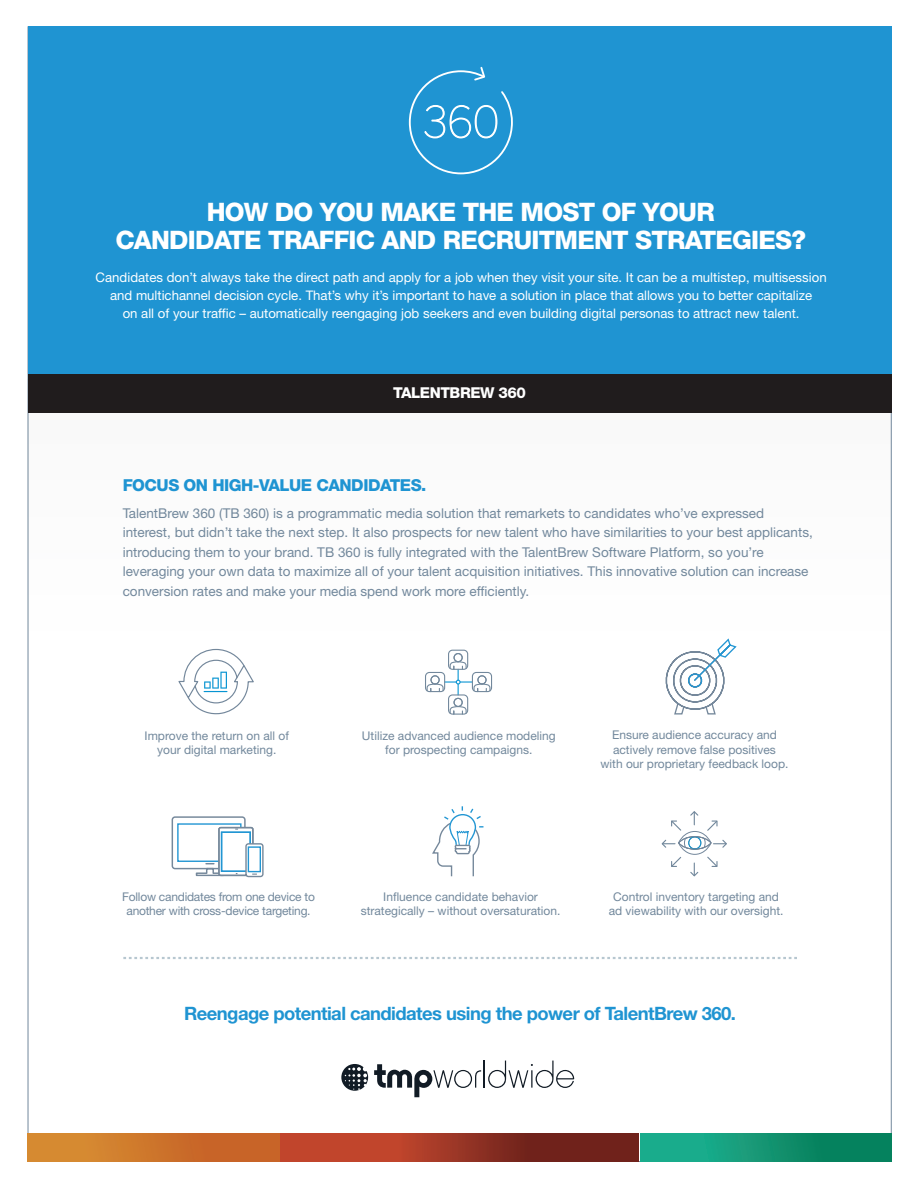
<style>
.page{position:relative;width:918px;height:1188px;background:#fff}
.page>*{position:absolute;margin:0;border:0;box-sizing:border-box;transform-origin:0 0}
.t1{font:800 25.5px/28.5px "Helvetica Neue LT Std";letter-spacing:-.03em;color:#fff;text-align:center}
.t2{font:700 18.45px "Helvetica Neue LT Std";letter-spacing:-.03em;color:#1f94d2}
.t3{font:800 16.5px "Helvetica Neue LT Std";letter-spacing:-.03em;color:#1f94d2}
.t4{font:800 15px "Helvetica Neue LT Std";letter-spacing:-.03em;color:#fff}
.t5{font:13.5px/19.5px "Helvetica Neue LT Std";color:#72889c}
.t6{font:13.2px/18px "Helvetica Neue LT Std";color:#fff;text-align:center}
.t7{font:12px/14.2px "Helvetica Neue LT Std";color:#72889c;text-align:center}
.t8{font:12px/14.2px "Helvetica Neue LT Std";letter-spacing:-.02em;color:#72889c;text-align:center}
</style>
<div class="page">
<div style="left:28px;top:26px;width:864px;height:350px;background:#1f94d2"></div>
<svg style="left:123px;top:957px;width:674px;height:2px"></svg>
<svg style="left:374px;top:1061px;width:200px;height:36px"></svg>
<svg style="left:341px;top:1064px;width:27px;height:27px"></svg>
<svg style="left:408px;top:66px;width:105px;height:109px"></svg>
<div style="left:28px;top:1134px;width:251px;height:28px;background:linear-gradient(to right,#d89032,#c45b26)"></div>
<svg style="left:281px;top:1134px;width:357px;height:28px;background:#983424"></svg>
<div style="left:640px;top:1134px;width:252px;height:28px;background:linear-gradient(to right,#1fb394,#037954)"></div>
<svg style="left:690px;top:863px;width:9px;height:13px"></svg>
<svg style="left:671px;top:857px;width:11px;height:10px"></svg>
<svg style="left:707px;top:856px;width:11px;height:11px"></svg>
<div style="left:678px;top:831px;width:33px;height:24px;border:1px solid #73879b;border-radius:50%"></div>
<svg style="left:662px;top:811px;width:65px;height:39px"></svg>
<div style="left:688px;top:836px;width:13px;height:13px;border:1px solid #0794d2;border-radius:50%"></div>
<div style="left:678px;top:836px;width:33px;height:14px;border:1px solid #73879b;border-radius:50%"></div>
<svg style="left:178px;top:648px;width:76px;height:67px"></svg>
<hr style="left:445px;top:681px;width:27px;height:2px;background:#0794d2">
<div style="left:454px;top:653px;width:9px;height:9px;border:1px solid #72889c;border-radius:50%"></div>
<div style="left:448px;top:650px;width:20px;height:20px;border:1px solid #72889c;border-radius:4px"></div>
<div style="left:454px;top:698px;width:9px;height:9px;border:1px solid #72889c;border-radius:50%"></div>
<svg style="left:450px;top:705px;width:16px;height:8px"></svg>
<div style="left:448px;top:694px;width:20px;height:21px;border:1px solid #72889c;border-radius:4px"></div>
<div style="left:477px;top:675px;width:10px;height:10px;border:1px solid #72889c;border-radius:50%"></div>
<svg style="left:473px;top:682px;width:18px;height:10px"></svg>
<div style="left:472px;top:672px;width:20px;height:20px;border:1px solid #72889c;border-radius:4px"></div>
<svg style="left:426px;top:660px;width:41px;height:35px"></svg>
<div style="left:425px;top:672px;width:20px;height:20px;border:1px solid #72889c;border-radius:4px"></div>
<div style="left:245px;top:843px;width:19px;height:34px;border:1px solid #75889b;border-radius:2px"></div>
<div style="left:248px;top:846px;width:13px;height:26px;border:1px solid #2296d3"></div>
<svg style="left:171px;top:816px;width:86px;height:60px"></svg>
<div style="left:28px;top:374px;width:864px;height:39px;background:#201c1d"></div>
<svg style="left:432px;top:806px;width:51px;height:71px"></svg>
<svg style="left:665px;top:638px;width:72px;height:77px"></svg>
<p class="t1" style="left:115px;top:197px;width:692px">HOW DO YOU MAKE THE MOST OF YOUR<br>CANDIDATE TRAFFIC AND RECRUITMENT STRATEGIES?</p>
<p class="t6" style="left:96px;top:268px;width:733px">Candidates don’t always take the direct path and apply for a job when they visit your site. It can be a multistep, multisession and multichannel decision cycle. That’s why it’s important to have a solution in place that allows you to better capitalize<br>on all of your traffic – automatically reengaging job seekers and even building digital personas to attract new talent.</p>
<p class="t4" style="left:393px;top:384px;width:134px">TALENTBREW 360</p>
<p class="t3" style="left:123px;top:476px;width:305px">FOCUS ON HIGH-VALUE CANDIDATES.</p>
<p class="t5" style="left:123px;top:503px;width:692px">TalentBrew 360 (TB 360) is a programmatic media solution that remarkets to candidates who’ve expressed interest, but didn’t take the next step. It also prospects for new talent who have similarities to your best applicants, introducing them to your brand. TB 360 is fully integrated with the TalentBrew Software Platform, so you’re leveraging your own data to maximize all of your talent acquisition initiatives. This innovative solution can increase conversion rates and make your media spend work more efficiently.</p>
<p class="t7" style="left:145px;top:728px;width:146px">Improve the return on all of your digital marketing.</p>
<p class="t7" style="left:362px;top:728px;width:195px">Utilize advanced audience modeling for prospecting campaigns.</p>
<p class="t7" style="left:600px;top:728px;width:190px">Ensure audience accuracy and actively remove false positives with our proprietary feedback loop.</p>
<p class="t8" style="left:122px;top:890px;width:194px">Follow candidates from one device to another with cross-device targeting.</p>
<p class="t7" style="left:361px;top:890px;width:201px">Influence candidate behavior strategically – without oversaturation.</p>
<p class="t7" style="left:609px;top:889px;width:176px">Control inventory targeting and ad viewability with our oversight.</p>
<p class="t2" style="left:184px;top:1002px;width:554px">Reengage potential candidates using the power of TalentBrew 360.</p>
</div>
